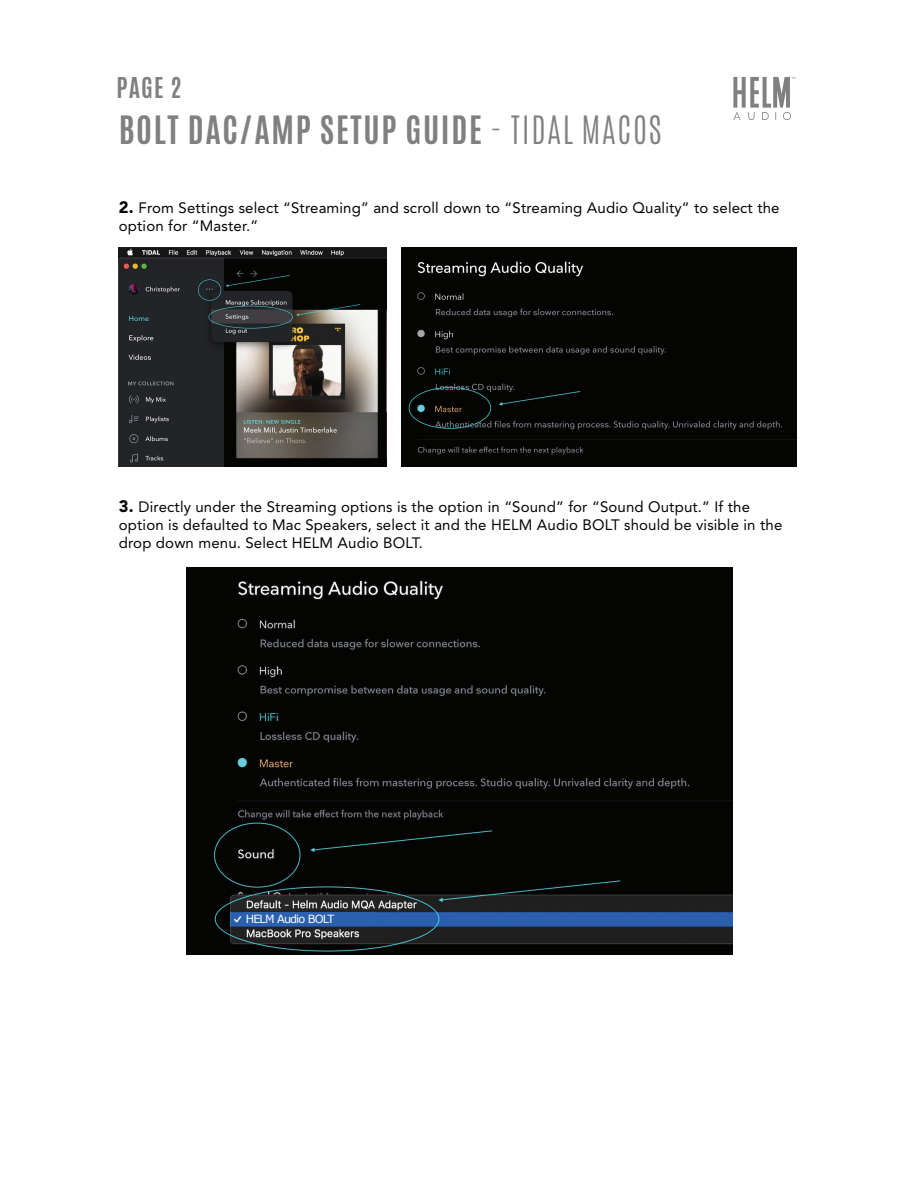
<style>
.page{position:relative;width:918px;height:1188px;background:#fff}
.page>*{position:absolute;margin:0;border:0;box-sizing:border-box;transform-origin:0 0}
.t1{font:700 32.7px "Antonio";letter-spacing:.05em;color:#7f807f}
.t2{font:700 24px "Antonio";color:#7f807f}
.t3{font:15px/18px "Avenir LT Std";letter-spacing:.01em;color:#040503}
.t4{font:11.25px "Verdana";letter-spacing:-.085em;color:#fff}
.s1{font-weight:300}
.s2{font-weight:900;font-size:16.5px}
</style>
<div class="page">
<svg style="left:733px;top:77px;width:62px;height:43px"></svg>
<img style="left:119px;top:247px;width:267px;height:219px">
<div style="left:401px;top:247px;width:396px;height:219px;background:#040503"></div>
<img style="left:186px;top:567px;width:546px;height:387px">
<div style="left:244px;top:912px;width:131px;height:13px;background:#2a60ad"></div>
<h2 class="t2" style="left:116px;top:70px;width:67px">PAGE 2</h2>
<h1 class="t1" style="left:119px;top:105px;width:544px">BOLT DAC/AMP SETUP GUIDE <span class="s1">- TIDAL MACOS</span></h1>
<p class="t3" style="left:119px;top:199px;width:662px"><span class="s2">2.</span> From Settings select “Streaming” and scroll down to “Streaming Audio Quality” to select the option for “Master.”</p>
<p class="t3" style="left:119px;top:497px;width:665px"><span class="s2">3.</span> Directly under the Streaming options is the option in “Sound” for “Sound Output.” If the option is defaulted to Mac Speakers, select it and the HELM Audio BOLT should be visible in the drop down menu. Select HELM Audio BOLT.</p>
<p class="t4" style="left:246px;top:911px;width:90px">HELM Audio BOLT</p>
</div>
